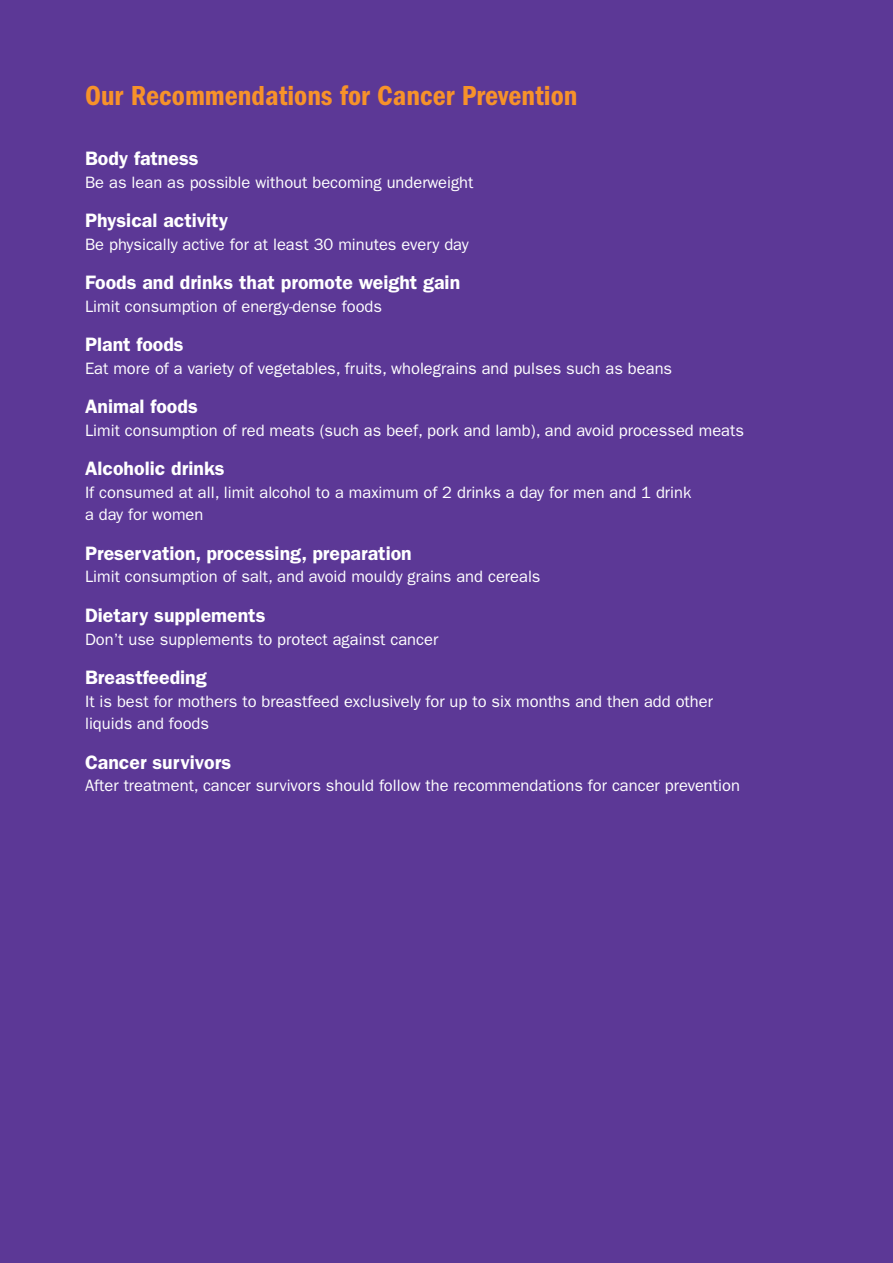
<style>
.page{position:relative;width:893px;height:1263px;background:#5c3896}
.page>*{position:absolute;margin:0;border:0;box-sizing:border-box;transform-origin:0 0}
.t1{font:28.5px "ITC Franklin Gothic Std Dm Cd";color:#f7922a}
.t2{font:600 19.5px "ITC Franklin Gothic Std";color:#fff}
.t3{font:16.5px/22.5px "ITC Franklin Gothic Std";color:#fff}
</style>
<div class="page">
<h1 class="t1" style="left:85px;top:79px;width:494px">Our Recommendations for Cancer Prevention</h1>
<p class="t2" style="left:85px;top:147px;width:115px">Body fatness</p>
<p class="t3" style="left:85px;top:171px;width:390px">Be as lean as possible without becoming underweight</p>
<p class="t2" style="left:85px;top:209px;width:145px">Physical activity</p>
<p class="t3" style="left:85px;top:233px;width:385px">Be physically active for at least 30 minutes every day</p>
<p class="t2" style="left:85px;top:271px;width:377px">Foods and drinks that promote weight gain</p>
<p class="t3" style="left:85px;top:295px;width:298px">Limit consumption of energy-dense foods</p>
<p class="t2" style="left:85px;top:333px;width:100px">Plant foods</p>
<p class="t3" style="left:85px;top:357px;width:589px">Eat more of a variety of vegetables, fruits, wholegrains and pulses such as beans</p>
<p class="t2" style="left:85px;top:395px;width:114px">Animal foods</p>
<p class="t3" style="left:85px;top:419px;width:660px">Limit consumption of red meats (such as beef, pork and lamb), and avoid processed meats</p>
<p class="t2" style="left:85px;top:457px;width:141px">Alcoholic drinks</p>
<p class="t3" style="left:85px;top:481px;width:608px">If consumed at all, limit alcohol to a maximum of 2 drinks a day for men and 1 drink a day for women</p>
<p class="t2" style="left:85px;top:542px;width:328px">Preservation, processing, preparation</p>
<p class="t3" style="left:85px;top:566px;width:457px">Limit consumption of salt, and avoid mouldy grains and cereals</p>
<p class="t2" style="left:85px;top:604px;width:182px">Dietary supplements</p>
<p class="t3" style="left:85px;top:628px;width:355px">Don’t use supplements to protect against cancer</p>
<p class="t2" style="left:85px;top:666px;width:123px">Breastfeeding</p>
<p class="t3" style="left:85px;top:690px;width:629px">It is best for mothers to breastfeed exclusively for up to six months and then add other liquids and foods</p>
<p class="t2" style="left:85px;top:750px;width:148px">Cancer survivors</p>
<p class="t3" style="left:85px;top:774px;width:656px">After treatment, cancer survivors should follow the recommendations for cancer prevention</p>
</div>
